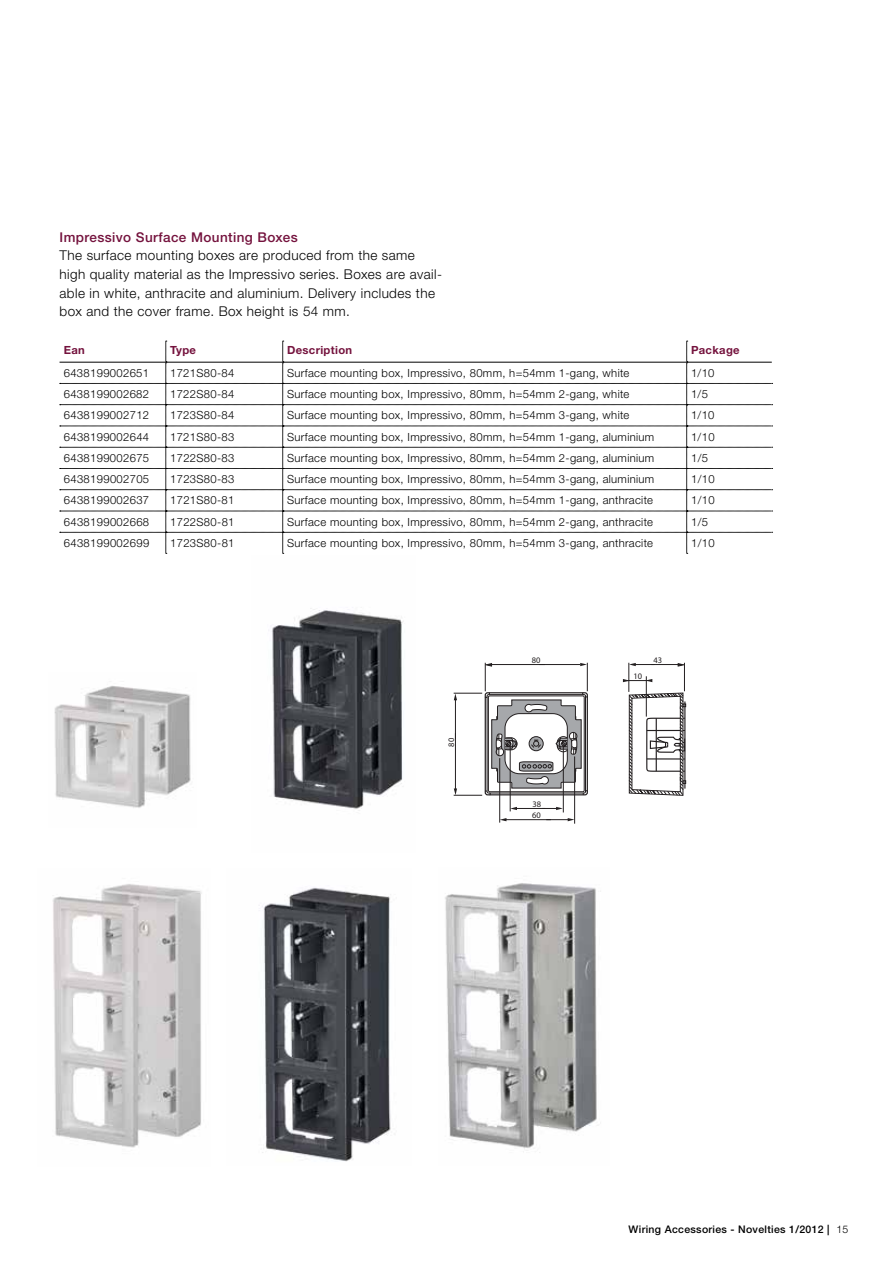
<style>
.page{position:relative;width:893px;height:1263px;background:#fff}
.page>*{position:absolute;margin:0;border:0;box-sizing:border-box;transform-origin:0 0}
.t1{font:300 13.5px/18.8px "Helvetica Neue LTW1 G";letter-spacing:.03em;color:#000}
.t2{font:500 13.5px "Helvetica Neue LTW1 G";letter-spacing:.03em;color:#74123d}
.t3{font:300 11.25px "Helvetica Neue LTW1 G";letter-spacing:.03em;color:#000}
.t4{font:700 11.25px "Helvetica Neue";letter-spacing:.03em;color:#74123d}
.t5{font:500 10.5px "Helvetica Neue LTW1 G";letter-spacing:.03em;color:#000}
.t6{font:8.4px/11.2px "Univers";color:#231f20}
.s1{font-weight:300}
</style>
<div class="page">
<img style="left:54px;top:686px;width:137px;height:122px">
<img style="left:272px;top:608px;width:132px;height:203px">
<img style="left:259px;top:887px;width:132px;height:275px">
<img style="left:445px;top:883px;width:156px;height:270px">
<img style="left:53px;top:884px;width:149px;height:264px">
<svg style="left:511px;top:807px;width:6px;height:3px"></svg>
<hr style="left:515px;top:808px;width:30px;height:1px;background:#231f20">
<svg style="left:542px;top:807px;width:21px;height:3px"></svg>
<svg style="left:454px;top:663px;width:134px;height:133px"></svg>
<hr style="left:563px;top:745px;width:1px;height:67px;background:#231f20">
<hr style="left:510px;top:744px;width:1px;height:67px;background:#231f20">
<svg style="left:500px;top:818px;width:6px;height:3px"></svg>
<hr style="left:504px;top:819px;width:47px;height:1px;background:#231f20">
<svg style="left:546px;top:818px;width:28px;height:3px"></svg>
<hr style="left:574px;top:756px;width:1px;height:68px;background:#231f20">
<hr style="left:499px;top:758px;width:1px;height:65px;background:#231f20">
<svg style="left:623px;top:663px;width:63px;height:133px"></svg>
<svg style="left:60px;top:341px;width:713px;height:213px"></svg>
<hr style="left:687px;top:362px;width:85px;height:1px;background:#000">
<p class="t2" style="left:60px;top:229px;width:240px">Impressivo Surface Mounting Boxes</p>
<p class="t1" style="left:60px;top:246px;width:384px">The surface mounting boxes are produced from the same high quality material as the Impressivo series. Boxes are avail&shy;able in white, anthracite and aluminium. Delivery includes the box and the cover frame. Box height is 54 mm.</p>
<p class="t4" style="left:64px;top:343px;width:23px">Ean</p>
<p class="t4" style="left:170px;top:343px;width:28px">Type</p>
<p class="t4" style="left:287px;top:343px;width:67px">Description</p>
<p class="t4" style="left:691px;top:343px;width:50px">Package</p>
<p class="t3" style="left:64px;top:366px;width:87px">6438199002651</p>
<p class="t3" style="left:170px;top:366px;width:66px">1721S80-84</p>
<p class="t3" style="left:287px;top:366px;width:344px">Surface mounting box, Impressivo, 80mm, h=54mm 1-gang, white</p>
<p class="t3" style="left:691px;top:366px;width:25px">1/10</p>
<p class="t3" style="left:64px;top:387px;width:87px">6438199002682</p>
<p class="t3" style="left:170px;top:387px;width:66px">1722S80-84</p>
<p class="t3" style="left:287px;top:387px;width:344px">Surface mounting box, Impressivo, 80mm, h=54mm 2-gang, white</p>
<p class="t3" style="left:691px;top:387px;width:18px">1/5</p>
<p class="t3" style="left:64px;top:408px;width:87px">6438199002712</p>
<p class="t3" style="left:170px;top:408px;width:66px">1723S80-84</p>
<p class="t3" style="left:287px;top:408px;width:344px">Surface mounting box, Impressivo, 80mm, h=54mm 3-gang, white</p>
<p class="t3" style="left:691px;top:408px;width:25px">1/10</p>
<p class="t3" style="left:64px;top:430px;width:87px">6438199002644</p>
<p class="t3" style="left:170px;top:430px;width:66px">1721S80-83</p>
<p class="t3" style="left:287px;top:430px;width:369px">Surface mounting box, Impressivo, 80mm, h=54mm 1-gang, aluminium</p>
<p class="t3" style="left:691px;top:430px;width:25px">1/10</p>
<p class="t3" style="left:64px;top:451px;width:87px">6438199002675</p>
<p class="t3" style="left:170px;top:451px;width:66px">1722S80-83</p>
<p class="t3" style="left:287px;top:451px;width:369px">Surface mounting box, Impressivo, 80mm, h=54mm 2-gang, aluminium</p>
<p class="t3" style="left:691px;top:451px;width:18px">1/5</p>
<p class="t3" style="left:64px;top:472px;width:87px">6438199002705</p>
<p class="t3" style="left:170px;top:472px;width:66px">1723S80-83</p>
<p class="t3" style="left:287px;top:472px;width:369px">Surface mounting box, Impressivo, 80mm, h=54mm 3-gang, aluminium</p>
<p class="t3" style="left:691px;top:472px;width:25px">1/10</p>
<p class="t3" style="left:64px;top:493px;width:87px">6438199002637</p>
<p class="t3" style="left:170px;top:493px;width:66px">1721S80-81</p>
<p class="t3" style="left:287px;top:493px;width:367px">Surface mounting box, Impressivo, 80mm, h=54mm 1-gang, anthracite</p>
<p class="t3" style="left:691px;top:493px;width:25px">1/10</p>
<p class="t3" style="left:64px;top:515px;width:87px">6438199002668</p>
<p class="t3" style="left:170px;top:515px;width:66px">1722S80-81</p>
<p class="t3" style="left:287px;top:515px;width:367px">Surface mounting box, Impressivo, 80mm, h=54mm 2-gang, anthracite</p>
<p class="t3" style="left:691px;top:515px;width:18px">1/5</p>
<p class="t3" style="left:64px;top:536px;width:87px">6438199002699</p>
<p class="t3" style="left:170px;top:536px;width:66px">1723S80-81</p>
<p class="t3" style="left:287px;top:536px;width:367px">Surface mounting box, Impressivo, 80mm, h=54mm 3-gang, anthracite</p>
<p class="t3" style="left:691px;top:536px;width:25px">1/10</p>
<p class="t6" style="left:446px;top:746px;width:10px;rotate:-90deg">80</p>
<p class="t6" style="left:532px;top:654px;width:10px">80</p>
<p class="t6" style="left:532px;top:799px;width:10px">38<br>60</p>
<p class="t6" style="left:634px;top:671px;width:10px">10</p>
<p class="t6" style="left:653px;top:655px;width:10px">43</p>
<p class="t5" style="left:628px;top:1223px;width:221px">Wiring Accessories - Novelties 1/2012 | <span class="s1">15</span></p>
</div>
